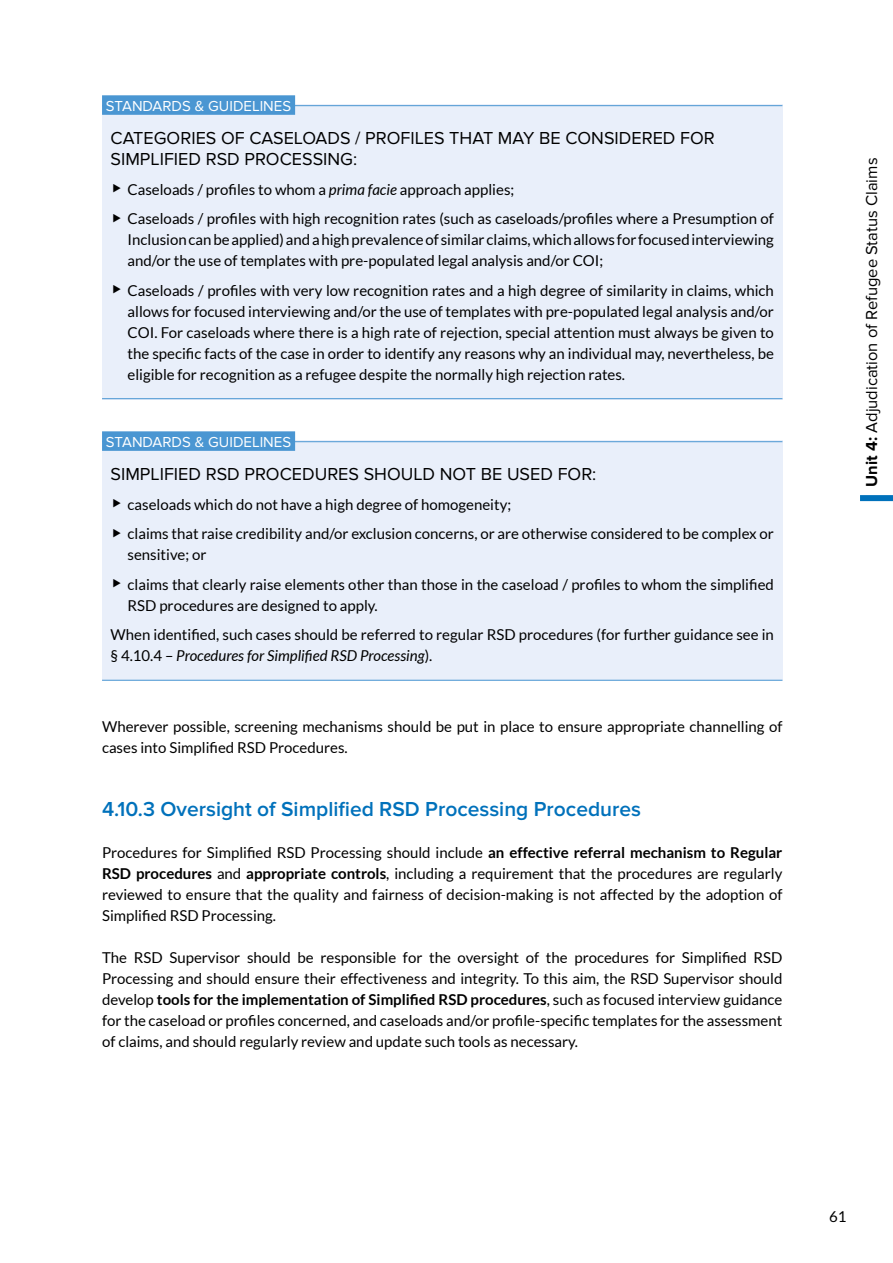
<style>
.page{position:relative;width:893px;height:1263px;background:#fff}
.page>*{position:absolute;margin:0;border:0;box-sizing:border-box;transform-origin:0 0}
.t1{font:600 21px "Proxima Nova";color:#0071bb}
.t2{font:18px/21px "Proxima Nova";color:#000}
.t3{font:16.5px "Proxima Nova";color:#000}
.t4{font:15px/21px "Lato";color:#000}
.t5{font:italic 15px "Lato";color:#000}
.t6{font:15px "Proxima Nova";color:#fff}
.s1{font-style:italic}
.s2{font-style:normal}
.s3{font-weight:700}
</style>
<div class="page">
<div style="left:102px;top:105px;width:680px;height:77px;background:#e9effa"></div>
<hr style="left:102px;top:105px;width:680px;height:1px;background:#4a96d2">
<div style="left:102px;top:95px;width:193px;height:20px;background:#4a96d2"></div>
<div style="left:102px;top:170px;width:680px;height:40px;background:#e9effa"></div>
<div style="left:102px;top:199px;width:680px;height:83px;background:#e9effa"></div>
<div style="left:102px;top:271px;width:680px;height:128px;background:#e9effa"></div>
<hr style="left:102px;top:398px;width:680px;height:1px;background:#4a96d2">
<div style="left:102px;top:441px;width:680px;height:56px;background:#e9effa"></div>
<hr style="left:102px;top:441px;width:680px;height:1px;background:#4a96d2">
<div style="left:102px;top:431px;width:193px;height:20px;background:#4a96d2"></div>
<div style="left:102px;top:485px;width:680px;height:40px;background:#e9effa"></div>
<div style="left:102px;top:514px;width:680px;height:62px;background:#e9effa"></div>
<div style="left:102px;top:565px;width:680px;height:61px;background:#e9effa"></div>
<div style="left:102px;top:615px;width:680px;height:66px;background:#e9effa"></div>
<hr style="left:102px;top:680px;width:680px;height:1px;background:#4a96d2">
<div style="left:860px;top:495px;width:33px;height:6px;background:#0071bb"></div>
<p class="t6" style="left:106px;top:97px;width:187px">STANDARDS &amp; GUIDELINES</p>
<p class="t2" style="left:111px;top:128px;width:606px">CATEGORIES OF CASELOADS / PROFILES THAT MAY BE CONSIDERED FOR<br>SIMPLIFIED RSD PROCESSING:</p>
<p class="t4" style="left:128px;top:174px;width:648px;line-height:29.5px">Caseloads / profiles to whom a <span class="s1">prima facie</span> approach applies;<br>Caseloads / profiles with high recognition rates (such as caseloads/profiles where a Presumption of</p>
<p class="t4" style="left:128px;top:229px;width:648px">Inclusion can be applied) and a high prevalence of similar claims, which allows for focused interviewing and/or the use of templates with pre-populated legal analysis and/or COI;</p>
<p class="t4" style="left:128px;top:280px;width:648px;text-align:justify">Caseloads / profiles with very low recognition rates and a high degree of similarity in claims, which allows for focused interviewing and/or the use of templates with pre-populated legal analysis and/or COI. For caseloads where there is a high rate of rejection, special attention must always be given to the specific facts of the case in order to identify any reasons why an individual may, nevertheless, be eligible for recognition as a refugee despite the normally high rejection rates.</p>
<p class="t6" style="left:106px;top:433px;width:187px">STANDARDS &amp; GUIDELINES</p>
<p class="t2" style="left:111px;top:464px;width:487px">SIMPLIFIED RSD PROCEDURES SHOULD NOT BE USED FOR:</p>
<p class="t4" style="left:128px;top:489px;width:648px;line-height:29.5px">caseloads which do not have a high degree of homogeneity;<br>claims that raise credibility and/or exclusion concerns, or are otherwise considered to be complex or</p>
<p class="t4" style="left:128px;top:540px;width:648px;line-height:29.5px">sensitive; or<br>claims that clearly raise elements other than those in the caseload / profiles to whom the simplified</p>
<p class="t4" style="left:111px;top:590px;width:665px;line-height:29.5px;text-indent:17px">RSD procedures are designed to apply.<br>When identified, such cases should be referred to regular RSD procedures (for further guidance see in</p>
<p class="t5" style="left:111px;top:647px;width:323px"><span class="s2">§ 4.10.4 –</span> Procedures for Simplified RSD Processing<span class="s2">).</span></p>
<p class="t4" style="left:102px;top:716px;width:682px">Wherever possible, screening mechanisms should be put in place to ensure appropriate channelling of cases into Simplified RSD Procedures.</p>
<h1 class="t1" style="left:102px;top:797px;width:541px">4.10.3 Oversight of Simplified RSD Processing Procedures</h1>
<p class="t4" style="left:102px;top:842px;width:682px;text-align:justify">Procedures for Simplified RSD Processing should include <span class="s3">an effective referral mechanism to Regular RSD procedures</span> and <span class="s3">appropriate controls</span>, including a requirement that the procedures are regularly reviewed to ensure that the quality and fairness of decision-making is not affected by the adoption of Simplified RSD Processing.</p>
<p class="t4" style="left:102px;top:947px;width:682px;text-align:justify">The RSD Supervisor should be responsible for the oversight of the procedures for Simplified RSD Processing and should ensure their effectiveness and integrity. To this aim, the RSD Supervisor should develop <span class="s3">tools for the implementation of Simplified RSD procedures</span>, such as focused interview guidance for the caseload or profiles concerned, and caseloads and/or profile-specific templates for the assessment of claims, and should regularly review and update such tools as necessary.</p>
<p class="t3" style="left:862px;top:487px;width:330px;rotate:-90deg"><span class="s3">Unit 4:</span> Adjudication of Refugee Status Claims</p>
<p class="t4" style="left:829px;top:1206px;width:19px">61</p>
</div>
